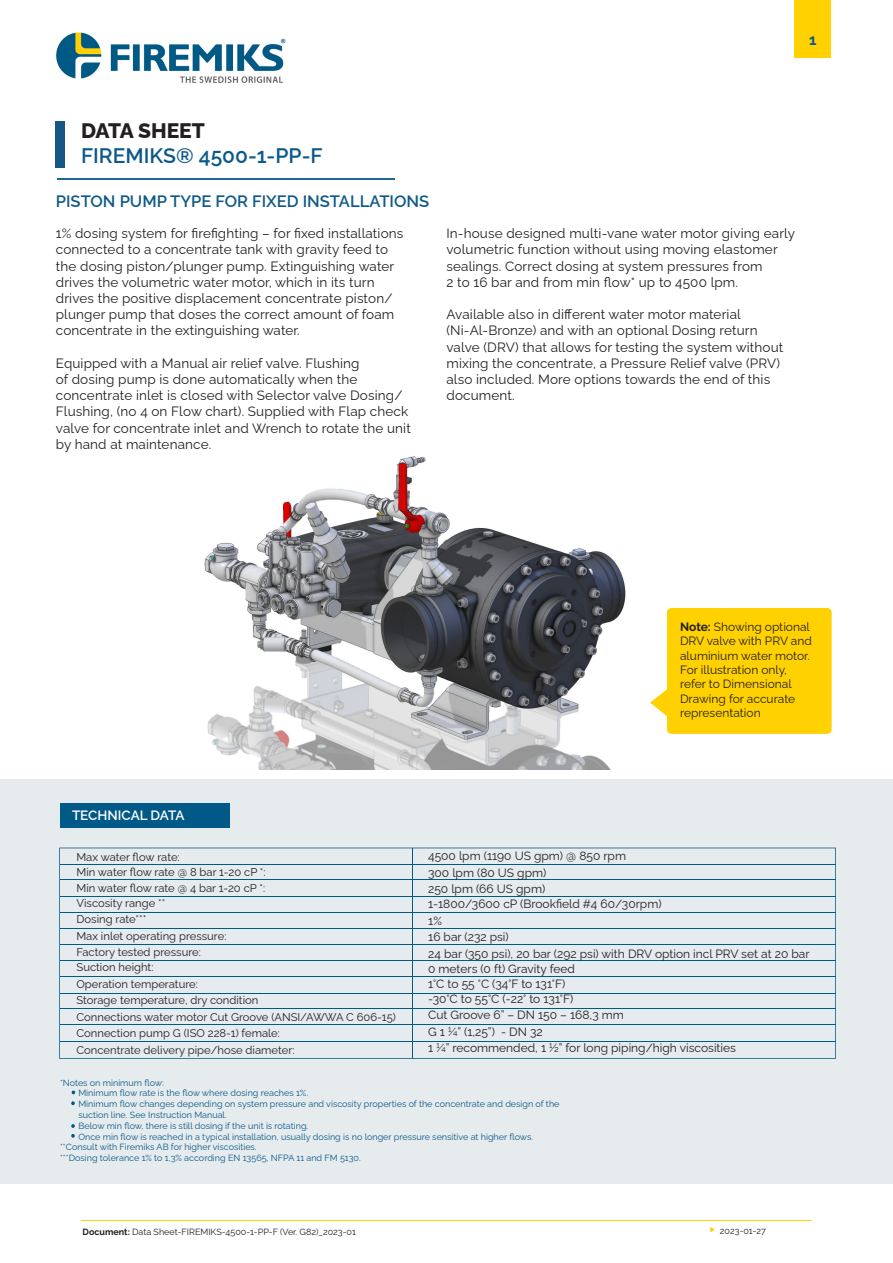
<style>
.page{position:relative;width:893px;height:1263px;background:#fff}
.page>*{position:absolute;margin:0;border:0;box-sizing:border-box;transform-origin:0 0}
.t1{font:600 21px "Raleway";color:#0c5989}
.t2{font:800 21px "Raleway";color:#231f20}
.t3{font:600 16.5px "Raleway";color:#0f5a86}
.t4{font:700 15px "Raleway";color:#0c5989}
.t5{font:13.5px/16.2px "Raleway";letter-spacing:.01em;color:#231f20}
.t6{font:600 13.5px "Raleway";color:#fff}
.t7{font:12px/14.4px "Raleway";color:#231f20}
.t8{font:11.25px "Raleway";color:#231f20}
.t9{font:9px/10.8px "Raleway";color:#0c5989}
.t10{font:9px "Raleway";color:#231f20}
.s1{font-weight:700}
</style>
<div class="page">
<hr style="left:82px;top:1220px;width:730px;height:1px;background:#ffd100">
<div style="left:0;top:779px;width:893px;height:405px;background:#e6ebed"></div>
<div style="left:794px;top:1px;width:37px;height:57px;background:#ffd100"></div>
<hr style="left:57px;top:178px;width:337px;height:2px;background:#1a6994">
<div style="left:60px;top:803px;width:170px;height:25px;background:#005987"></div>
<img style="left:204px;top:456px;width:465px;height:313px">
<svg style="left:59px;top:848px;width:777px;height:211px"></svg>
<hr style="left:60px;top:864px;width:775px;height:1px;background:#005987">
<hr style="left:60px;top:879px;width:775px;height:1px;background:#005987">
<hr style="left:60px;top:896px;width:775px;height:1px;background:#005987">
<hr style="left:60px;top:912px;width:775px;height:1px;background:#005987">
<hr style="left:60px;top:928px;width:775px;height:1px;background:#005987">
<hr style="left:60px;top:944px;width:775px;height:1px;background:#005987">
<hr style="left:60px;top:960px;width:775px;height:1px;background:#005987">
<hr style="left:60px;top:976px;width:775px;height:1px;background:#005987">
<hr style="left:60px;top:993px;width:775px;height:1px;background:#005987">
<hr style="left:60px;top:1008px;width:775px;height:1px;background:#005987">
<hr style="left:60px;top:1024px;width:775px;height:1px;background:#005987">
<hr style="left:60px;top:1041px;width:775px;height:1px;background:#005987">
<hr style="left:412px;top:848px;width:1px;height:210px;background:#005987">
<svg style="left:710px;top:1227px;width:5px;height:5px"></svg>
<div style="left:667px;top:608px;width:165px;height:126px;background:#ffd100;border-radius:4px"></div>
<svg style="left:650px;top:686px;width:17px;height:33px"></svg>
<svg style="left:71px;top:1101px;width:4px;height:4px"></svg>
<svg style="left:71px;top:1124px;width:4px;height:4px"></svg>
<svg style="left:71px;top:1134px;width:4px;height:4px"></svg>
<div style="left:56px;top:121px;width:9px;height:46px;background:#165885"></div>
<img style="left:56px;top:32px;width:230px;height:51px">
<svg style="left:71px;top:1090px;width:5px;height:4px"></svg>
<p class="t4" style="left:809px;top:31px;width:9px">1</p>
<p class="t2" style="left:81px;top:113px;width:125px">DATA SHEET</p>
<p class="t1" style="left:81px;top:139px;width:243px">FIREMIKS® 4500-1-PP-F</p>
<p class="t3" style="left:56px;top:188px;width:375px">PISTON PUMP TYPE FOR FIXED INSTALLATIONS</p>
<p class="t5" style="left:56px;top:224px;width:349px">1% dosing system for firefighting – for fixed installations connected to a concentrate tank with gravity feed to the dosing piston/plunger pump. Extinguishing water drives the volumetric water motor, which in its turn drives the positive displacement concentrate piston/ plunger pump that doses the correct amount of foam concentrate in the extinguishing water.</p>
<p class="t5" style="left:56px;top:353px;width:357px">Equipped with a Manual air relief valve. Flushing<br>of dosing pump is done automatically when the concentrate inlet is closed with Selector valve Dosing/ Flushing, (no 4 on Flow chart). Supplied with Flap check valve for concentrate inlet and Wrench to rotate the unit by hand at maintenance.</p>
<p class="t5" style="left:446px;top:224px;width:350px">In-house designed multi-vane water motor giving early volumetric function without using moving elastomer sealings. Correct dosing at system pressures from<br>2 to 16 bar and from min flow* up to 4500 lpm.</p>
<p class="t5" style="left:446px;top:305px;width:338px">Available also in different water motor material (Ni-Al-Bronze) and with an optional Dosing return valve (DRV) that allows for testing the system without mixing the concentrate, a Pressure Relief valve (PRV) also included. More options towards the end of this document.</p>
<p class="t6" style="left:72px;top:805px;width:114px">TECHNICAL DATA</p>
<p class="t7" style="left:680px;top:618px;width:133px"><span class="s1">Note:</span> Showing optional<br>DRV valve with PRV and aluminium water motor.<br>For illustration only, refer to Dimensional<br>Drawing for accurate representation</p>
<p class="t8" style="left:76px;top:848px;width:105px">Max water flow rate:</p>
<p class="t8" style="left:76px;top:863px;width:191px">Min water flow rate @ 8 bar 1-20 cP *:</p>
<p class="t8" style="left:76px;top:878px;width:190px">Min water flow rate @ 4 bar 1-20 cP *:</p>
<p class="t8" style="left:76px;top:894px;width:90px">Viscosity range **</p>
<p class="t8" style="left:76px;top:910px;width:71px">Dosing rate***</p>
<p class="t8" style="left:76px;top:927px;width:151px">Max inlet operating pressure:</p>
<p class="t8" style="left:76px;top:943px;width:126px">Factory tested pressure:</p>
<p class="t8" style="left:76px;top:958px;width:78px">Suction height:</p>
<p class="t8" style="left:76px;top:975px;width:123px">Operation temperature:</p>
<p class="t8" style="left:76px;top:991px;width:183px">Storage temperature, dry condition</p>
<p class="t8" style="left:76px;top:1008px;width:321px">Connections water motor Cut Groove (ANSI/AWWA C 606-15)</p>
<p class="t8" style="left:76px;top:1024px;width:205px">Connection pump G (ISO 228-1) female:</p>
<p class="t8" style="left:76px;top:1041px;width:219px">Concentrate delivery pipe/hose diameter:</p>
<p class="t7" style="left:428px;top:847px;width:199px">4500 lpm (1190 US gpm) @ 850 rpm</p>
<p class="t7" style="left:428px;top:864px;width:120px">300 lpm (80 US gpm)</p>
<p class="t7" style="left:428px;top:880px;width:119px">250 lpm (66 US gpm)</p>
<p class="t7" style="left:428px;top:895px;width:235px">1-1800/3600 cP (Brookfield #4 60/30rpm)</p>
<p class="t7" style="left:428px;top:912px;width:15px">1%</p>
<p class="t7" style="left:428px;top:928px;width:82px">16 bar (232 psi)</p>
<p class="t7" style="left:428px;top:945px;width:383px">24 bar (350 psi), 20 bar (292 psi) with DRV option incl PRV set at 20 bar</p>
<p class="t7" style="left:428px;top:960px;width:148px">0 meters (0 ft) Gravity feed</p>
<p class="t7" style="left:428px;top:975px;width:139px">1°C to 55 °C (34°F to 131°F)</p>
<p class="t7" style="left:428px;top:990px;width:147px">-30°C to 55°C (-22° to 131°F)</p>
<p class="t7" style="left:428px;top:1006px;width:197px">Cut Groove 6” – DN 150 – 168,3 mm</p>
<p class="t7" style="left:428px;top:1023px;width:116px">G 1 ¼” (1,25”) - DN 32</p>
<p class="t7" style="left:428px;top:1039px;width:309px">1 ¼” recommended, 1 ½” for long piping/high viscosities</p>
<p class="t9" style="left:60px;top:1076px;width:105px">*Notes on minimum flow:</p>
<p class="t9" style="left:78px;top:1087px;width:231px">Minimum flow rate is the flow where dosing reaches 1%.</p>
<p class="t9" style="left:78px;top:1097px;width:483px">Minimum flow changes depending on system pressure and viscosity properties of the concentrate and design of the suction line. See Instruction Manual.</p>
<p class="t9" style="left:78px;top:1119px;width:231px">Below min flow, there is still dosing if the unit is rotating.</p>
<p class="t9" style="left:78px;top:1130px;width:456px">Once min flow is reached in a typical installation, usually dosing is no longer pressure sensitive at higher flows.</p>
<p class="t9" style="left:60px;top:1141px;width:198px">**Consult with Firemiks AB for higher viscosities.</p>
<p class="t9" style="left:60px;top:1151px;width:302px">***Dosing tolerance 1% to 1,3% according EN 13565, NFPA 11 and FM 5130.</p>
<p class="t10" style="left:83px;top:1224px;width:275px"><span class="s1">Document:</span> Data Sheet-FIREMIKS-4500-1-PP-F (Ver. G82)_2023-01</p>
<p class="t10" style="left:720px;top:1223px;width:48px">2023-01-27</p>
</div>
